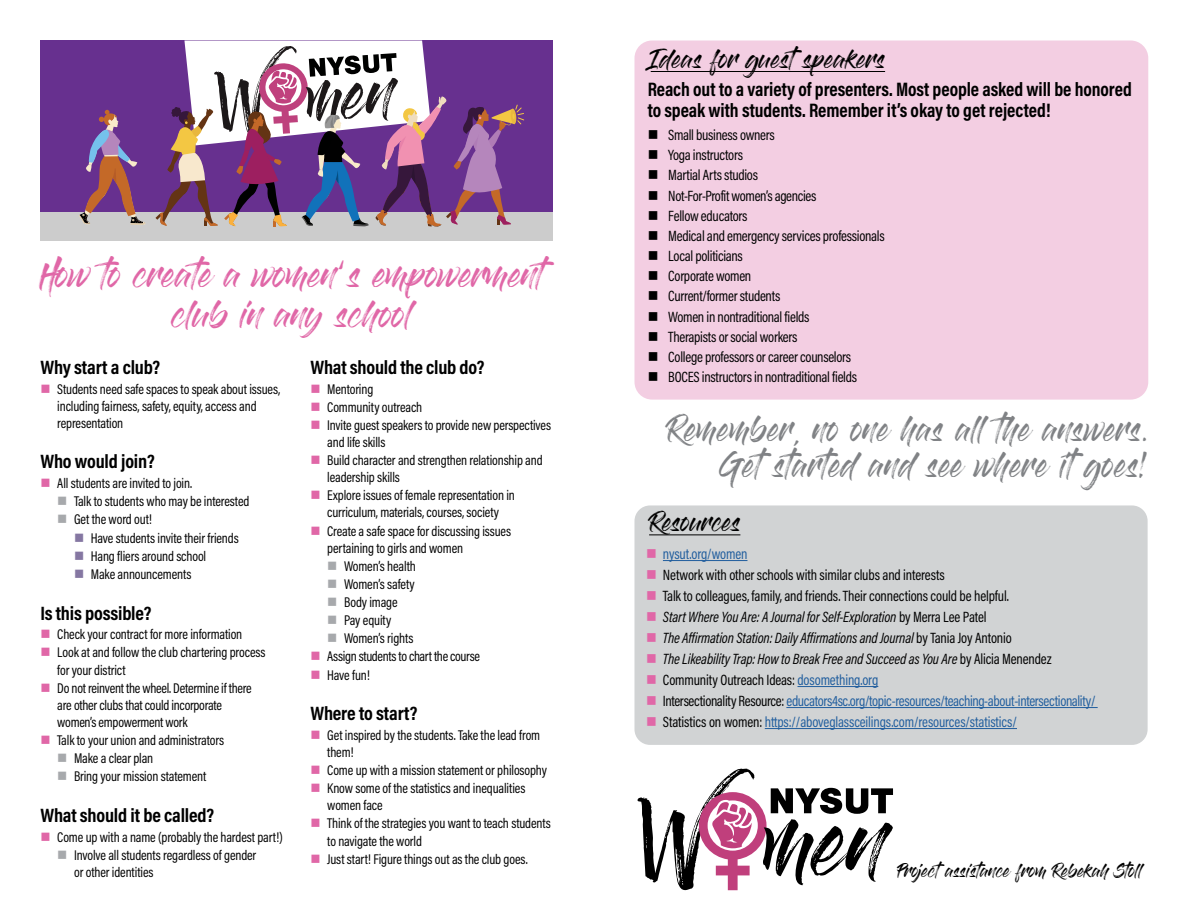
<style>
.page{position:relative;width:1188px;height:918px;background:#fff}
.page>*{position:absolute;margin:0;border:0;box-sizing:border-box;transform-origin:0 0}
.t1{font:27px/39.5px "Gloss And Bloom";letter-spacing:-.01em;color:#e067a7}
.Text{font:25.65px "Gloss And Bloom";letter-spacing:.01em;color:#808285;scale:.96 1}
.Text-2{font:700 19.65px/21px "Acumin Pro Cond";letter-spacing:-.005em;color:#000;scale:.96 1}
.Subhead_Spaced{font:700 19.5px "Acumin Pro Cond";letter-spacing:-.01em;color:#000}
.Subhead{font:19.05px "Gloss And Bloom";letter-spacing:-.01em;color:#000}
.Text-3{font:15px "Acumin Pro Cond";letter-spacing:-.02em;color:#000;scale:.96 1}
.Text-4{font:italic 15px "Acumin Pro Cond";letter-spacing:-.01em;color:#000;scale:.96 1}
.Text-5{font:15px "Acumin Pro Cond";letter-spacing:-.015em;color:#215e9e;scale:.96 1}
.Text-6{font:14.25px/17.1px "Acumin Pro Cond";letter-spacing:-.01em;color:#000;scale:.96 1}
.t2{font:13.65px "Gloss And Bloom";letter-spacing:-.01em;color:#000}
.s1{color:#e067a7}
.s2{color:#a7a9ac}
.s3{color:#8577a2}
.s4{font-style:normal}
.s5{color:#215e9e}
.s6{color:#000}
</style>
<div class="page">
<div style="left:40px;top:40px;width:514px;height:201px;background:#67308f"></div>
<div style="left:40px;top:212px;width:514px;height:29px;background:#ccc"></div>
<svg style="left:79px;top:110px;width:67px;height:115px"></svg>
<svg style="left:156px;top:40px;width:368px;height:187px"></svg>
<svg style="left:638px;top:769px;width:255px;height:121px"></svg>
<div style="left:634px;top:40px;width:514px;height:360px;background:#f3cee2;border-radius:18px"></div>
<hr style="left:651px;top:71px;width:234px;height:1px;background:#000">
<div style="left:635px;top:505px;width:513px;height:240px;background:#d1d3d4;border-radius:16px"></div>
<hr style="left:649px;top:535px;width:91px;height:1px;background:#000">
<hr style="left:663px;top:560px;width:84px;height:1px;background:#215e9e">
<hr style="left:798px;top:686px;width:80px;height:1px;background:#215e9e">
<hr style="left:786px;top:707px;width:312px;height:1px;background:#215e9e">
<hr style="left:765px;top:728px;width:252px;height:1px;background:#215e9e">
<p class="t1" style="left:171px;top:258px;width:391px;text-indent:-132px">How to create a women’s empowerment club in any school</p>
<p class="Subhead_Spaced" style="left:40px;top:354px;width:121px">Why start a club?</p>
<p class="Text-6" style="left:57px;top:380px;width:234px;text-indent:-17px"><span class="s1">■</span> Students need safe spaces to speak about issues, including fairness, safety, equity, access and representation</p>
<p class="Subhead_Spaced" style="left:40px;top:449px;width:116px">Who would join?</p>
<p class="Text-6" style="left:40px;top:474px;width:159px"><span class="s1">■</span> All students are invited to join.</p>
<p class="Text-6" style="left:57px;top:493px;width:202px"><span class="s2">■</span> Talk to students who may be interested</p>
<p class="Text-6" style="left:57px;top:511px;width:100px"><span class="s2">■</span> Get the word out!</p>
<p class="Text-6" style="left:74px;top:529px;width:173px"><span class="s3">■</span> Have students invite their friends</p>
<p class="Text-6" style="left:74px;top:547px;width:139px"><span class="s3">■</span> Hang fliers around school</p>
<p class="Text-6" style="left:74px;top:565px;width:124px"><span class="s3">■</span> Make announcements</p>
<p class="Subhead_Spaced" style="left:40px;top:600px;width:112px">Is this possible?</p>
<p class="Text-6" style="left:40px;top:626px;width:212px"><span class="s1">■</span> Check your contract for more information</p>
<p class="Text-6" style="left:57px;top:644px;width:219px;text-indent:-17px"><span class="s1">■</span> Look at and follow the club chartering process for your district</p>
<p class="Text-6" style="left:57px;top:679px;width:204px;text-indent:-17px"><span class="s1">■</span> Do not reinvent the wheel. Determine if there are other clubs that could incorporate women’s empowerment work</p>
<p class="Text-6" style="left:40px;top:731px;width:193px"><span class="s1">■</span> Talk to your union and administrators</p>
<p class="Text-6" style="left:57px;top:749px;width:102px"><span class="s2">■</span> Make a clear plan</p>
<p class="Text-6" style="left:57px;top:767px;width:157px"><span class="s2">■</span> Bring your mission statement</p>
<p class="Subhead_Spaced" style="left:40px;top:802px;width:175px">What should it be called?</p>
<p class="Text-6" style="left:40px;top:828px;width:254px"><span class="s1">■</span> Come up with a name (probably the hardest part!)</p>
<p class="Text-6" style="left:74px;top:846px;width:191px;text-indent:-17px"><span class="s2">■</span> Involve all students regardless of gender or other identities</p>
<p class="Subhead_Spaced" style="left:310px;top:354px;width:176px">What should the club do?</p>
<p class="Text-6" style="left:310px;top:380px;width:67px"><span class="s1">■</span> Mentoring</p>
<p class="Text-6" style="left:310px;top:398px;width:118px"><span class="s1">■</span> Community outreach</p>
<p class="Text-6" style="left:327px;top:416px;width:235px;text-indent:-17px"><span class="s1">■</span> Invite guest speakers to provide new perspectives and life skills</p>
<p class="Text-6" style="left:327px;top:451px;width:226px;text-indent:-17px"><span class="s1">■</span> Build character and strengthen relationship and leadership skills</p>
<p class="Text-6" style="left:310px;top:487px;width:215px;text-align:center"><span class="s1">■</span> Explore issues of female representation in curriculum, materials, courses, society</p>
<p class="Text-6" style="left:327px;top:522px;width:193px;text-indent:-17px"><span class="s1">■</span> Create a safe space for discussing issues pertaining to girls and women</p>
<p class="Text-6" style="left:327px;top:557px;width:94px"><span class="s2">■</span> Women’s health</p>
<p class="Text-6" style="left:327px;top:575px;width:93px"><span class="s2">■</span> Women’s safety</p>
<p class="Text-6" style="left:327px;top:593px;width:75px"><span class="s2">■</span> Body image</p>
<p class="Text-6" style="left:327px;top:611px;width:68px"><span class="s2">■</span> Pay equity</p>
<p class="Text-6" style="left:327px;top:629px;width:91px"><span class="s2">■</span> Women’s rights</p>
<p class="Text-6" style="left:310px;top:648px;width:178px"><span class="s1">■</span> Assign students to chart the course</p>
<p class="Text-6" style="left:310px;top:666px;width:63px"><span class="s1">■</span> Have fun!</p>
<p class="Subhead_Spaced" style="left:310px;top:701px;width:109px">Where to start?</p>
<p class="Text-6" style="left:327px;top:726px;width:223px;text-indent:-17px"><span class="s1">■</span> Get inspired by the students. Take the lead from them!</p>
<p class="Text-6" style="left:310px;top:761px;width:248px"><span class="s1">■</span> Come up with a mission statement or philosophy</p>
<p class="Text-6" style="left:327px;top:780px;width:208px;text-indent:-17px"><span class="s1">■</span> Know some of the statistics and inequalities women face</p>
<p class="Text-6" style="left:327px;top:815px;width:234px;text-indent:-17px"><span class="s1">■</span> Think of the strategies you want to teach students to navigate the world</p>
<p class="Text-6" style="left:310px;top:850px;width:228px"><span class="s1">■</span> Just start! Figure things out as the club goes.</p>
<p class="Subhead" style="left:651px;top:50px;width:236px">Ideas for guestspeakers</p>
<p class="Text-2" style="left:648px;top:78px;width:506px">Reach out to a variety of presenters. Most people asked will be honored to speak with students. Remember it’s okay to get rejected!</p>
<p class="Text-3" style="left:648px;top:125px;width:134px">■ Small business owners</p>
<p class="Text-3" style="left:648px;top:145px;width:101px">■ Yoga instructors</p>
<p class="Text-3" style="left:648px;top:165px;width:116px">■ Martial Arts studios</p>
<p class="Text-3" style="left:648px;top:186px;width:177px">■ Not-For-Profit women’s agencies</p>
<p class="Text-3" style="left:648px;top:206px;width:106px">■ Fellow educators</p>
<p class="Text-3" style="left:648px;top:226px;width:248px">■ Medical and emergency services professionals</p>
<p class="Text-3" style="left:648px;top:246px;width:101px">■ Local politicians</p>
<p class="Text-3" style="left:648px;top:266px;width:109px">■ Corporate women</p>
<p class="Text-3" style="left:648px;top:287px;width:140px">■ Current/former students</p>
<p class="Text-3" style="left:648px;top:307px;width:170px">■ Women in nontraditional fields</p>
<p class="Text-3" style="left:648px;top:327px;width:158px">■ Therapists or social workers</p>
<p class="Text-3" style="left:648px;top:347px;width:214px">■ College professors or career counselors</p>
<p class="Text-3" style="left:648px;top:367px;width:220px">■ BOCES instructors in nontraditional fields</p>
<p class="Text" style="left:667px;top:417px;width:503px">Remember, no one has all the answers.</p>
<p class="Text" style="left:719px;top:453px;width:449px">Getstarted and see where itgoes!</p>
<p class="Subhead" style="left:649px;top:514px;width:93px">Resources</p>
<p class="Text-5" style="left:646px;top:544px;width:107px"><span class="s1">■</span> nysut.org/women</p>
<p class="Text-3" style="left:646px;top:565px;width:313px"><span class="s1">■</span> Network with other schools with similar clubs and interests</p>
<p class="Text-3" style="left:646px;top:586px;width:379px"><span class="s1">■</span> Talk to colleagues, family, and friends. Their connections could be helpful.</p>
<p class="Text-4" style="left:646px;top:607px;width:356px"><span class="s1">■</span> Start Where You Are: A Journal for Self-Exploration <span class="s4">by Merra Lee Patel</span></p>
<p class="Text-4" style="left:646px;top:628px;width:382px"><span class="s1">■</span> The Affirmation Station: Daily Affirmations and Journal <span class="s4">by Tania Joy Antonio</span></p>
<p class="Text-4" style="left:646px;top:649px;width:424px"><span class="s1">■</span> The Likeability Trap: How to Break Free and Succeed as You Are <span class="s4">by Alicia Menendez</span></p>
<p class="Text-3" style="left:646px;top:670px;width:243px"><span class="s1">■</span> Community Outreach Ideas: <span class="s5">dosomething.org</span></p>
<p class="Text-5" style="left:646px;top:691px;width:470px"><span class="s1">■</span> <span class="s6">Intersectionality Resource:</span> educators4sc.org/topic-resources/teaching-about-intersectionality/</p>
<p class="Text-5" style="left:646px;top:712px;width:388px"><span class="s1">■</span> <span class="s6">Statistics on women:</span> https://aboveglassceilings.com/resources/statistics/</p>
<p class="t2" style="left:898px;top:864px;width:246px">Projectassistance from Rebekah Stoll</p>
</div>
